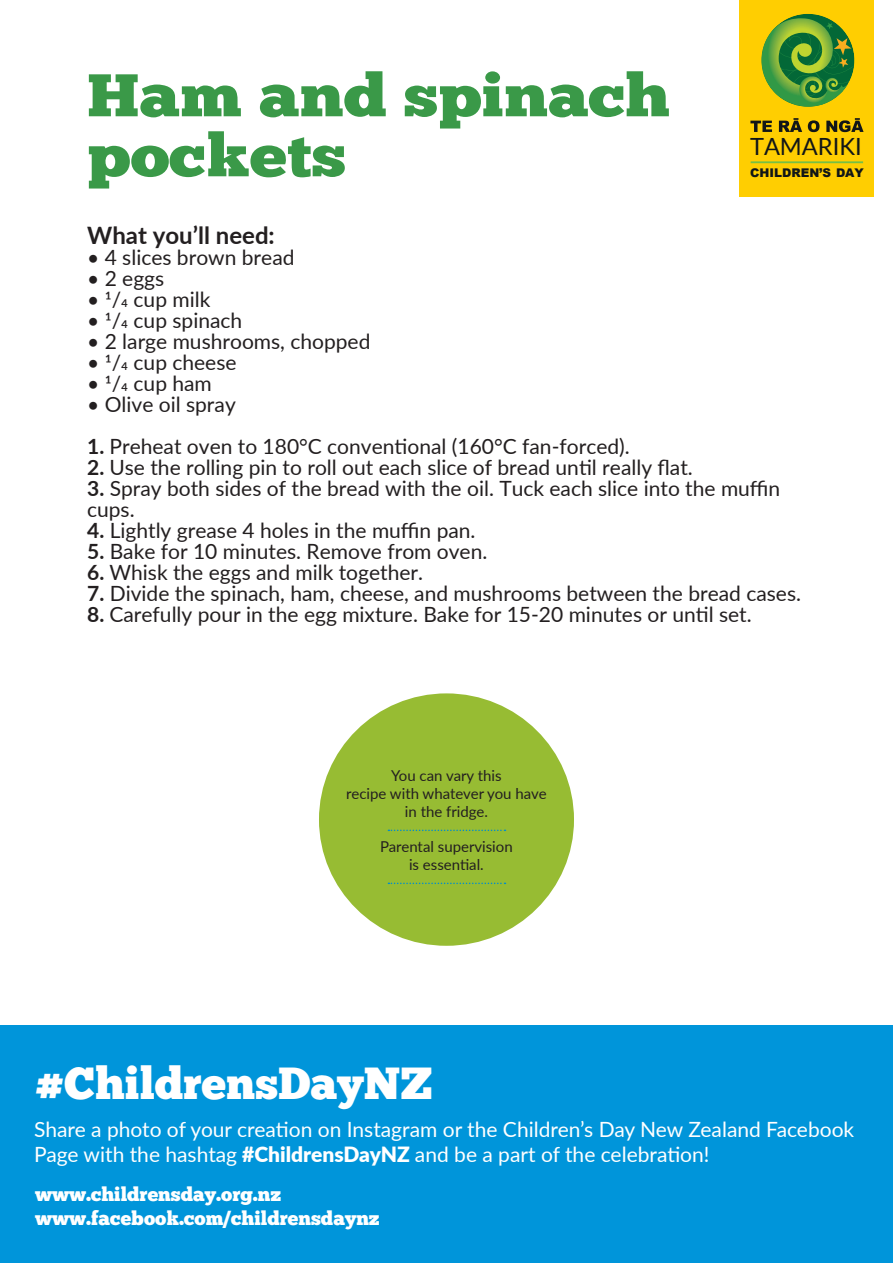
<style>
.page{position:relative;width:893px;height:1263px;background:#fff}
.page>*{position:absolute;margin:0;border:0;box-sizing:border-box;transform-origin:0 0}
.t1{font:60px/60px "Chunk Five";color:#3a9948;scale:1.13 1}
.t2{font:45px "Chunk Five";color:#fff}
.Sub_Heading{font:700 24px "Lato";color:#231f20}
.t3{font:23.7px "Lato";color:#111618}
.Sub_Heading-2{font:21px/21px "Lato";color:#231f20}
.t4{font:21px/25.2px "Lato";color:#fff}
.t5{font:19.5px/23.4px "Chunk Five";color:#fff}
.Body_Text{font:15px/18px "Lato";color:#231f20;text-align:center}
.t6{font:900 12px "Arial";color:#111618}
.s1{font-weight:700}
.s2{font-weight:900}
</style>
<div class="page">
<div style="left:319px;top:693px;width:255px;height:253px;background:#97bc33;border-radius:50%"></div>
<svg style="left:388px;top:829px;width:117px;height:2px"></svg>
<svg style="left:388px;top:883px;width:117px;height:1px"></svg>
<div style="left:0;top:1025px;width:893px;height:238px;background:#0095da"></div>
<div style="left:739px;top:0;width:135px;height:196px;background:#ffce01"></div>
<svg style="left:761px;top:14px;width:93px;height:93px"></svg>
<svg style="left:750px;top:121px;width:22px;height:11px"></svg>
<svg style="left:779px;top:118px;width:23px;height:14px"></svg>
<svg style="left:808px;top:120px;width:11px;height:12px"></svg>
<svg style="left:826px;top:118px;width:37px;height:14px"></svg>
<hr style="left:751px;top:161px;width:112px;height:2px;background:#75c045">
<h1 class="t1" style="left:87px;top:65px;width:517px">Ham and spinach pockets</h1>
<p class="Sub_Heading" style="left:87px;top:218px;width:189px">What you’ll need:</p>
<p class="Sub_Heading-2" style="left:87px;top:246px;width:209px">• 4 slices brown bread</p>
<p class="Sub_Heading-2" style="left:87px;top:267px;width:79px">• 2 eggs</p>
<p class="Sub_Heading-2" style="left:87px;top:288px;width:125px">• 1/4 cup milk</p>
<p class="Sub_Heading-2" style="left:87px;top:309px;width:157px">• 1/4 cup spinach</p>
<p class="Sub_Heading-2" style="left:87px;top:330px;width:285px">• 2 large mushrooms, chopped</p>
<p class="Sub_Heading-2" style="left:87px;top:351px;width:151px">• 1/4 cup cheese</p>
<p class="Sub_Heading-2" style="left:87px;top:372px;width:126px">• 1/4 cup ham</p>
<p class="Sub_Heading-2" style="left:87px;top:393px;width:150px">• Olive oil spray</p>
<p class="Sub_Heading-2" style="left:87px;top:435px;width:544px"><span class="s1">1.</span> Preheat oven to 180°C conventional (160°C fan-forced).</p>
<p class="Sub_Heading-2" style="left:87px;top:456px;width:607px"><span class="s1">2.</span> Use the rolling pin to roll out each slice of bread until really flat.</p>
<p class="Sub_Heading-2" style="left:87px;top:477px;width:695px"><span class="s1">3.</span> Spray both sides of the bread with the oil. Tuck each slice into the muffin cups.</p>
<p class="Sub_Heading-2" style="left:87px;top:519px;width:390px"><span class="s1">4.</span> Lightly grease 4 holes in the muffin pan.</p>
<p class="Sub_Heading-2" style="left:87px;top:540px;width:402px"><span class="s1">5.</span> Bake for 10 minutes. Remove from oven.</p>
<p class="Sub_Heading-2" style="left:87px;top:561px;width:337px"><span class="s1">6.</span> Whisk the eggs and milk together.</p>
<p class="Sub_Heading-2" style="left:87px;top:582px;width:715px"><span class="s1">7.</span> Divide the spinach, ham, cheese, and mushrooms between the bread cases.</p>
<p class="Sub_Heading-2" style="left:87px;top:603px;width:666px"><span class="s1">8.</span> Carefully pour in the egg mixture. Bake for 15-20 minutes or until set.</p>
<p class="t3" style="left:750px;top:129px;width:113px">TAMARIKI</p>
<p class="t6" style="left:750px;top:164px;width:115px">CHILDREN’S DAY</p>
<p class="Body_Text" style="left:346px;top:766px;width:202px">You can vary this<br>recipe with whatever you have in the fridge.</p>
<p class="Body_Text" style="left:380px;top:837px;width:134px">Parental supervision is essential.</p>
<h2 class="t2" style="left:35px;top:1056px;width:399px">#ChildrensDayNZ</h2>
<p class="t4" style="left:34px;top:1116px;width:822px">Share a photo of your creation on Instagram or the Children’s Day New Zealand Facebook<br>Page with the hashtag <span class="s2">#ChildrensDayNZ</span> and be a part of the celebration!</p>
<p class="t5" style="left:35px;top:1183px;width:346px">www.childrensday.org.nz www.facebook.com/childrensdaynz</p>
</div>
